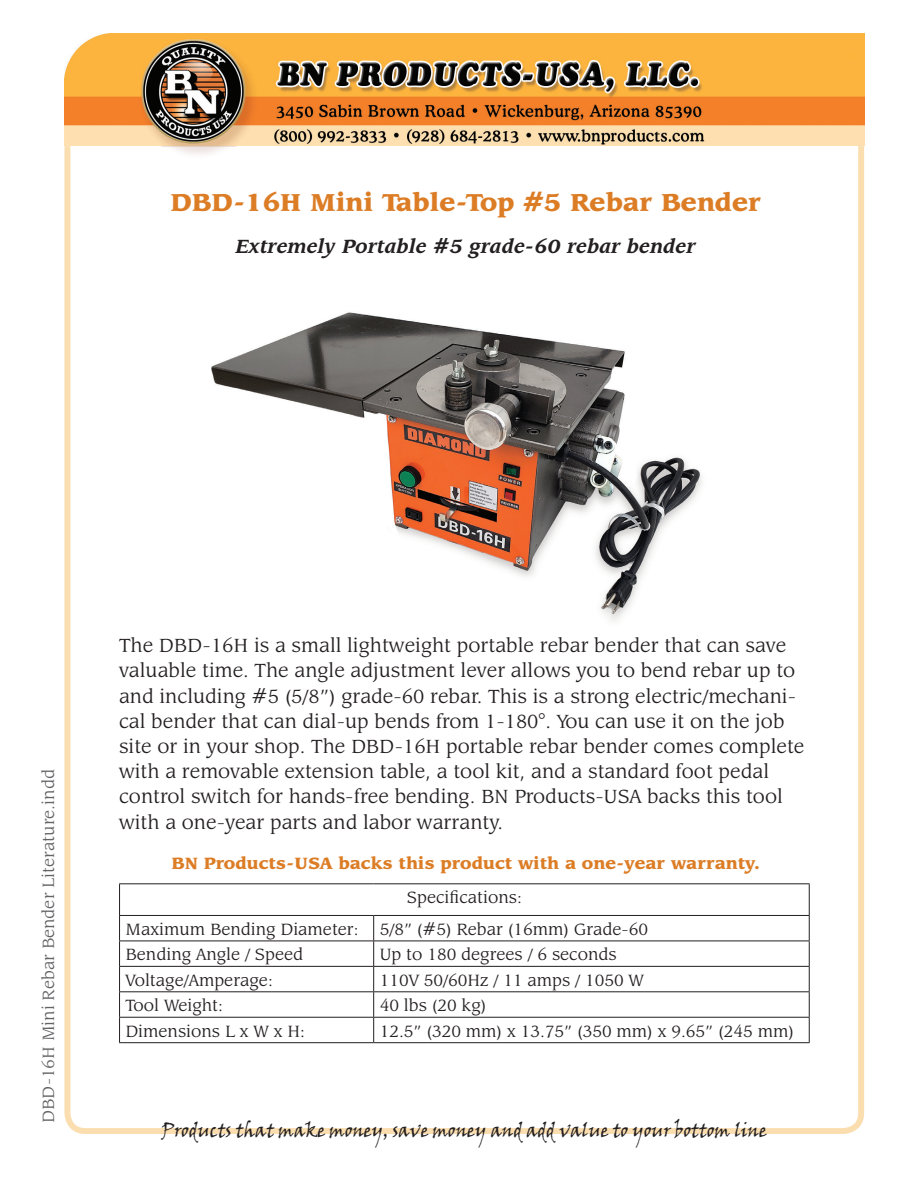
<style>
.page{position:relative;width:918px;height:1188px;background:#fff}
.page>*{position:absolute;margin:0;border:0;box-sizing:border-box;transform-origin:0 0}
.t1{font:900 27px "Leawood IT Cby BT";color:#dc7d26}
.t2{font:21px/25.2px "Leawood IT Cby BT";color:#231f20}
.t3{font:italic 700 21px "Leawood IT Cby BT";color:#231f20}
.t4{font:19.5px "Viner Hand ITC";color:#231f20;scale:.91 1}
.t5{font:18px "Leawood IT Cby BT";color:#231f20}
.t6{font:900 18px "Leawood IT Cby BT";color:#dc7d26}
.t7{font:18px "Leawood IT Cby BT";color:#636366}
</style>
<div class="page">
<div style="left:64px;top:125px;width:800px;height:1009px;border:6px solid #fbdeb0;border-radius:18px"></div>
<img style="left:64px;top:33px;width:800px;height:132px">
<img style="left:211px;top:312px;width:491px;height:309px">
<hr style="left:119px;top:883px;width:255px;height:1px;background:#231f20">
<hr style="left:119px;top:884px;width:1px;height:31px;background:#231f20">
<hr style="left:374px;top:883px;width:436px;height:1px;background:#231f20">
<hr style="left:809px;top:884px;width:1px;height:31px;background:#231f20">
<hr style="left:119px;top:915px;width:255px;height:1px;background:#231f20">
<hr style="left:374px;top:915px;width:436px;height:1px;background:#231f20">
<hr style="left:119px;top:941px;width:255px;height:1px;background:#231f20">
<hr style="left:374px;top:941px;width:436px;height:1px;background:#231f20">
<hr style="left:119px;top:966px;width:255px;height:1px;background:#231f20">
<hr style="left:374px;top:966px;width:436px;height:1px;background:#231f20">
<hr style="left:119px;top:991px;width:255px;height:1px;background:#231f20">
<hr style="left:374px;top:991px;width:436px;height:1px;background:#231f20">
<hr style="left:119px;top:1017px;width:255px;height:1px;background:#231f20">
<svg style="left:119px;top:916px;width:1px;height:126px"></svg>
<hr style="left:374px;top:1017px;width:436px;height:1px;background:#231f20">
<svg style="left:373px;top:916px;width:1px;height:126px"></svg>
<svg style="left:809px;top:916px;width:1px;height:126px"></svg>
<hr style="left:119px;top:1042px;width:255px;height:1px;background:#231f20">
<hr style="left:374px;top:1042px;width:436px;height:1px;background:#231f20">
<p class="t1" style="left:170px;top:186px;width:592px">DBD-16H Mini Table-Top #5 Rebar Bender</p>
<p class="t3" style="left:236px;top:234px;width:462px">Extremely Portable #5 grade-60 rebar bender</p>
<p class="t7" style="left:38px;top:1123px;width:355px;rotate:-90deg">DBD-16H Mini Rebar Bender Literature.indd</p>
<p class="t2" style="left:119px;top:633px;width:687px">The DBD-16H is a small lightweight portable rebar bender that can save valuable time. The angle adjustment lever allows you to bend rebar up to and including #5 (5/8”) grade-60 rebar. This is a strong electric/mechani&shy;cal bender that can dial-up bends from 1-180°. You can use it on the job site or in your shop. The DBD-16H portable rebar bender comes complete with a removable extension table, a tool kit, and a standard foot pedal control switch for hands-free bending. BN Products-USA backs this tool with a one-year parts and labor warranty.</p>
<p class="t6" style="left:172px;top:853px;width:590px">BN Products-USA backs this product with a one-year warranty.</p>
<p class="t5" style="left:407px;top:887px;width:116px">Specifications:</p>
<p class="t5" style="left:126px;top:919px;width:235px">Maximum Bending Diameter:</p>
<p class="t5" style="left:380px;top:919px;width:270px">5/8” (#5) Rebar (16mm) Grade-60</p>
<p class="t5" style="left:126px;top:944px;width:179px">Bending Angle / Speed</p>
<p class="t5" style="left:380px;top:944px;width:239px">Up to 180 degrees / 6 seconds</p>
<p class="t5" style="left:126px;top:970px;width:149px">Voltage/Amperage:</p>
<p class="t5" style="left:380px;top:970px;width:266px">110V 50/60Hz / 11 amps / 1050 W</p>
<p class="t5" style="left:126px;top:995px;width:99px">Tool Weight:</p>
<p class="t5" style="left:380px;top:995px;width:108px">40 lbs (20 kg)</p>
<p class="t5" style="left:126px;top:1021px;width:181px">Dimensions L x W x H:</p>
<p class="t5" style="left:380px;top:1021px;width:416px">12.5” (320 mm) x 13.75” (350 mm) x 9.65” (245 mm)</p>
<p class="t4" style="left:162px;top:1118px;width:667px">Products that make money, save money and add value to your bottom line</p>
</div>
